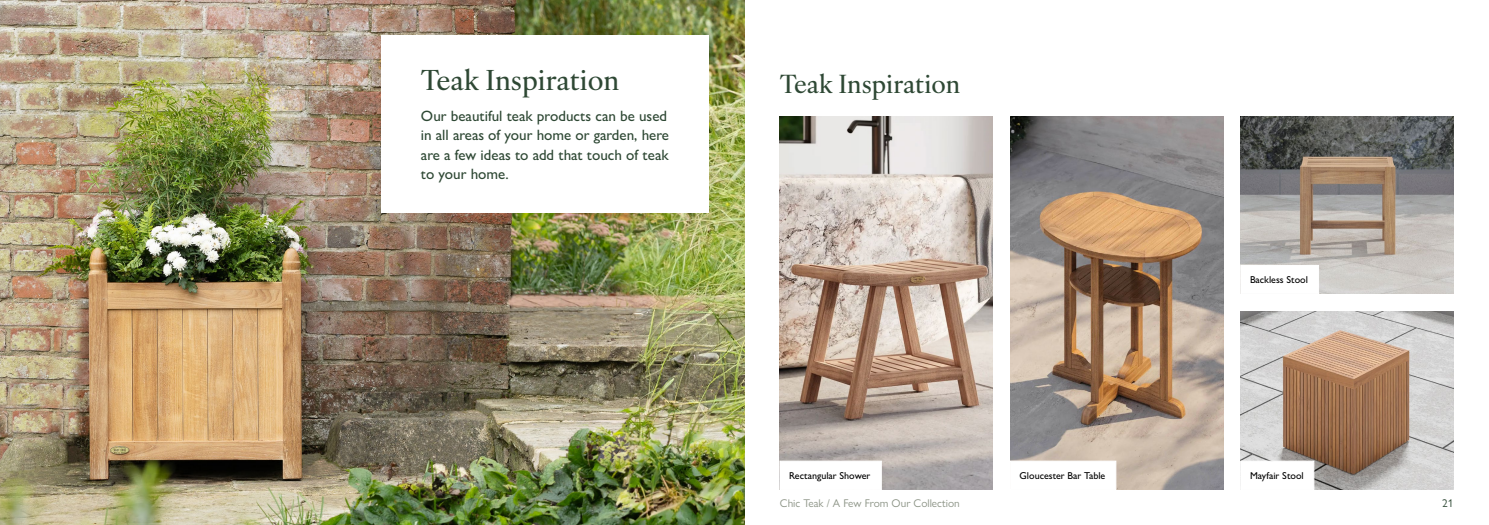
<style>
.page{position:relative;width:1489px;height:525px;background:#fff}
.page>*{position:absolute;margin:0;border:0;box-sizing:border-box;transform-origin:0 0}
.t1{font:500 27.5px "Ivy Ora Text";color:#2e4834}
.t2{font:500 25px "Ivy Ora Text";color:#2e4834}
.t3{font:500 15px/19.5px "Gill Sans Nova";color:#2e4834}
.t4{font:11.25px "Gill Sans Nova";color:#8b9385}
.t5{font:11.25px "Gill Sans Nova";color:#2e4834}
.t6{font:500 10px "Gill Sans Nova";color:#000}
</style>
<div class="page">
<img style="left:0;top:0;width:744px;height:524px">
<img style="left:1010px;top:116px;width:212px;height:373px">
<img style="left:780px;top:116px;width:212px;height:373px">
<img style="left:1240px;top:116px;width:213px;height:178px">
<img style="left:1240px;top:311px;width:213px;height:178px">
<div style="left:381px;top:35px;width:328px;height:178px;background:#fff"></div>
<div style="left:779px;top:460px;width:102px;height:29px;background:#fff;border:1px solid #fff"></div>
<div style="left:1010px;top:460px;width:106px;height:29px;background:#fff;border:1px solid #fff"></div>
<div style="left:1240px;top:460px;width:73px;height:29px;background:#fff;border:1px solid #fff"></div>
<div style="left:1240px;top:265px;width:78px;height:29px;background:#fff"></div>
<h1 class="t1" style="left:421px;top:58px;width:200px">Teak Inspiration</h1>
<h2 class="t2" style="left:780px;top:64px;width:182px">Teak Inspiration</h2>
<p class="t3" style="left:421px;top:105px;width:250px">Our beautiful teak products can be used in all areas of your home or garden, here are a few ideas to add that touch of teak to your home.</p>
<p class="t6" style="left:1249px;top:274px;width:59px">Backless Stool</p>
<p class="t6" style="left:789px;top:469px;width:83px">Rectangular Shower</p>
<p class="t6" style="left:1019px;top:469px;width:87px">Gloucester Bar Table</p>
<p class="t6" style="left:1249px;top:469px;width:55px">Mayfair Stool</p>
<p class="t4" style="left:780px;top:496px;width:181px">Chic Teak / A Few From Our Collection</p>
<p class="t5" style="left:1442px;top:496px;width:13px">21</p>
</div>
